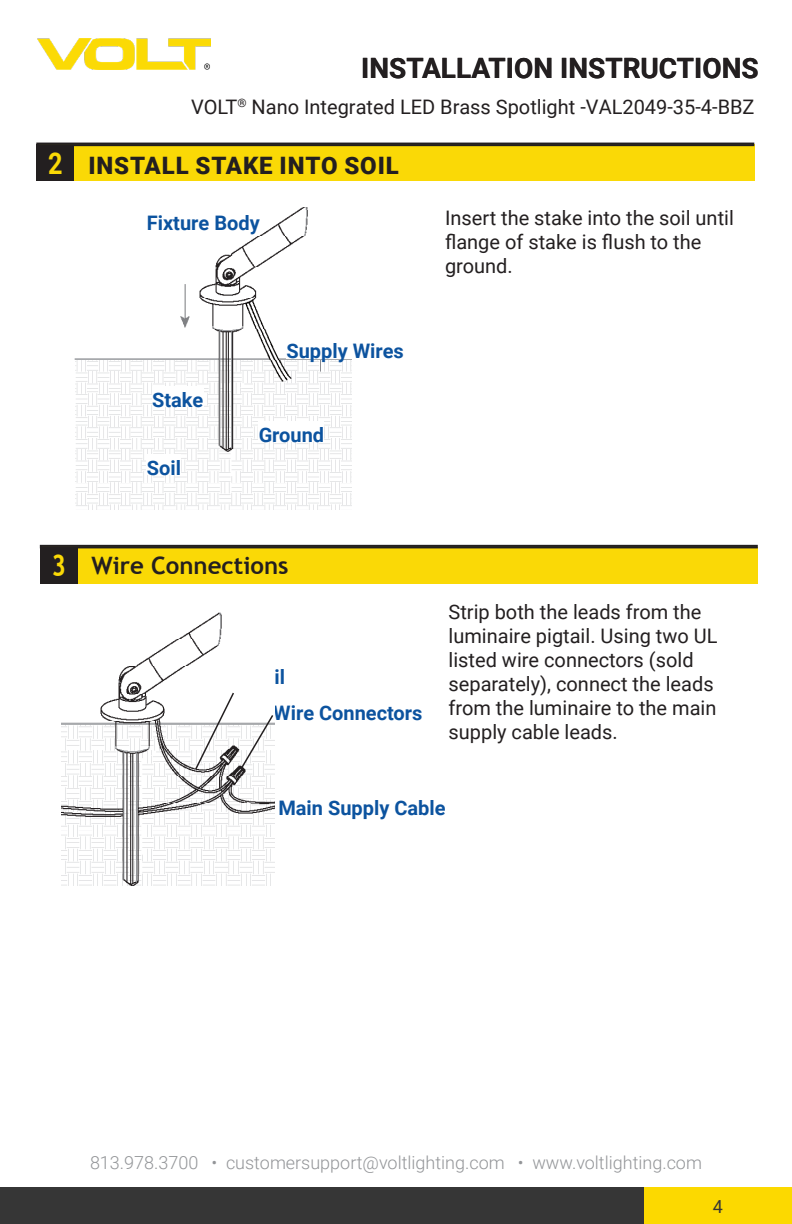
<style>
.page{position:relative;width:792px;height:1224px;background:#fff}
.page>*{position:absolute;margin:0;border:0;box-sizing:border-box;transform-origin:0 0}
.spec_numbers{font:700 30px "Roboto";color:#fad906;scale:.84 1}
.spec_numbers-2{font:700 30px "Trebuchet MS";color:#fad906;scale:.84 1}
.t1{font:700 28px "Roboto";color:#231f20}
.t2{font:900 24px "Roboto";letter-spacing:.035em;color:#231f20}
.t3{font:700 24px "Trebuchet MS";color:#231f20}
.t4{font:20px/24px "Roboto";color:#231f20}
.t5{font:700 20px "Roboto";color:#0c539f}
.t6{font:20px "Roboto";color:#231f20}
.copyright{font:300 18px "Roboto";color:#939598}
.t7{font:18px "Roboto";color:#363636}
.s1{font-style:inherit}
</style>
<div class="page">
<div style="left:43px;top:144px;width:711px;height:37px;background:#fad906"></div>
<div style="left:36px;top:144px;width:38px;height:37px;background:#231f20"></div>
<div style="left:36px;top:143px;width:718px;height:3px;border:2px solid #231f20"></div>
<div style="left:47px;top:547px;width:711px;height:37px;background:#fad906"></div>
<div style="left:40px;top:547px;width:37px;height:37px;background:#231f20"></div>
<div style="left:40px;top:545px;width:718px;height:3px;border:2px solid #231f20"></div>
<img style="left:37px;top:39px;width:173px;height:30px">
<div style="left:0;top:1188px;width:644px;height:36px;background:#363636"></div>
<div style="left:644px;top:1188px;width:148px;height:36px;background:#fcd900"></div>
<img style="left:74px;top:208px;width:277px;height:301px">
<div style="left:259px;top:421px;width:65px;height:21px;background:#fff"></div>
<div style="left:147px;top:454px;width:34px;height:21px;background:#fff"></div>
<div style="left:147px;top:209px;width:113px;height:21px;background:#fff"></div>
<div style="left:286px;top:338px;width:118px;height:20px;background:#fff"></div>
<div style="left:152px;top:386px;width:51px;height:21px;background:#fff"></div>
<img style="left:61px;top:612px;width:214px;height:274px">
<svg style="left:194px;top:691px;width:81px;height:80px"></svg>
<h2 class="t1" style="left:361px;top:48px;width:399px">INSTALLATION INSTRUCTIONS</h2>
<p class="t6" style="left:191px;top:93px;width:565px"><span class="s1">VOLT</span><sup>®</sup> Nano Integrated LED Brass Spotlight -VAL2049-35-4-BBZ</p>
<p class="spec_numbers" style="left:48px;top:142px;width:19px">2</p>
<p class="t2" style="left:88px;top:148px;width:312px">INSTALL STAKE INTO SOIL</p>
<p class="t5" style="left:147px;top:209px;width:114px">Fixture Body</p>
<p class="t5" style="left:152px;top:386px;width:53px">Stake</p>
<p class="t5" style="left:286px;top:337px;width:119px">Supply Wires</p>
<p class="t5" style="left:147px;top:453px;width:36px">Soil</p>
<p class="t5" style="left:259px;top:421px;width:67px">Ground</p>
<p class="t4" style="left:445px;top:205px;width:290px">Insert the stake into the soil until flange of stake is flush to the ground.</p>
<p class="spec_numbers-2" style="left:51px;top:546px;width:19px">3</p>
<p class="t3" style="left:92px;top:551px;width:199px">Wire Connections</p>
<p class="t5" style="left:273px;top:699px;width:151px">Wire Connectors</p>
<p class="t4" style="left:449px;top:599px;width:271px">Strip both the leads from the luminaire pigtail. Using two UL listed wire connectors (sold separately), connect the leads from the luminaire to the main supply cable leads.</p>
<p class="t5" style="left:278px;top:794px;width:169px">Main Supply Cable</p>
<p class="copyright" style="left:90px;top:1150px;width:613px">813.978.3700 • customersupport@voltlighting.com • www.voltlighting.com</p>
<p class="t7" style="left:713px;top:1194px;width:12px">4</p>
</div>
